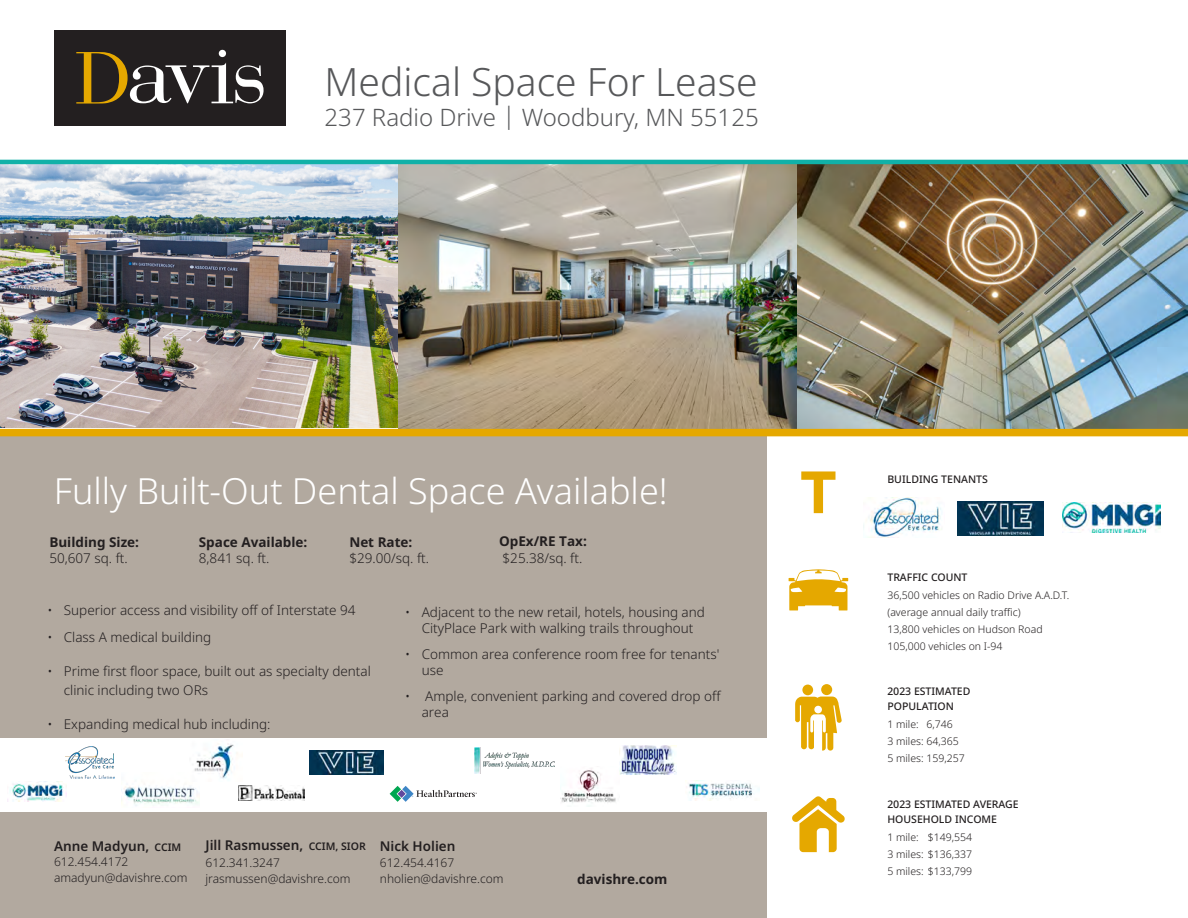
<style>
.page{position:relative;width:1188px;height:918px;background:#fff}
.page>*{position:absolute;margin:0;border:0;box-sizing:border-box;transform-origin:0 0}
.t1{font:300 39px "Noto Sans";color:#57585a}
.t2{font:300 36px "Noto Sans";color:#fff}
.t3{font:300 24px "Noto Sans";color:#57585a}
.t4{font:300 13.5px/16.2px "Noto Sans";color:#231f20}
.t5{font:700 13.5px "Noto Sans";color:#231f20}
.t6{font:600 13.5px "Noto Sans";color:#231f20}
.t7{font:300 12px/15.8px "Noto Sans";color:#231f20}
.t8{font:300 10.5px "Noto Sans";color:#231f20}
.t9{font:500 10.5px/15px "Noto Sans";color:#231f20}
.s1{font-size:10.5px}
</style>
<div class="page">
<div style="left:54px;top:30px;width:232px;height:96px;background:#231f20"></div>
<div style="left:219px;top:50px;width:7px;height:7px;background:#fff;border-radius:50%"></div>
<svg style="left:76px;top:52px;width:188px;height:52px"></svg>
<div style="left:0;top:436px;width:767px;height:482px;background:#b2a99f"></div>
<div style="left:802px;top:685px;width:11px;height:10px;background:#e5a800;border-radius:50%"></div>
<div style="left:821px;top:684px;width:11px;height:11px;background:#e5a800;border-radius:50%"></div>
<svg style="left:795px;top:697px;width:47px;height:54px"></svg>
<svg style="left:789px;top:569px;width:59px;height:41px"></svg>
<svg style="left:792px;top:796px;width:53px;height:56px"></svg>
<svg style="left:801px;top:471px;width:35px;height:42px"></svg>
<div style="left:0;top:738px;width:775px;height:74px;background:#fff"></div>
<img style="left:9px;top:782px;width:58px;height:20px">
<div style="left:63px;top:742px;width:59px;height:41px;background:#fff"></div>
<img style="left:66px;top:746px;width:49px;height:33px">
<img style="left:124px;top:786px;width:76px;height:20px">
<img style="left:194px;top:743px;width:44px;height:37px">
<img style="left:561px;top:768px;width:55px;height:38px">
<img style="left:310px;top:751px;width:73px;height:23px">
<svg style="left:390px;top:786px;width:87px;height:16px"></svg>
<img style="left:238px;top:786px;width:67px;height:15px">
<img style="left:689px;top:783px;width:71px;height:18px">
<img style="left:474px;top:747px;width:81px;height:27px">
<img style="left:619px;top:746px;width:58px;height:28px">
<img style="left:863px;top:497px;width:79px;height:41px">
<img style="left:958px;top:502px;width:85px;height:34px">
<img style="left:1063px;top:503px;width:97px;height:29px">
<img style="left:0;top:165px;width:398px;height:262px">
<img style="left:797px;top:164px;width:391px;height:265px">
<img style="left:398px;top:164px;width:399px;height:265px">
<hr style="left:0;top:160px;width:1188px;height:4px;background:#11b1a8">
<div style="left:0;top:429px;width:1188px;height:7px;background:#e5a800"></div>
<h1 class="t1" style="left:325px;top:54px;width:434px">Medical Space For Lease</h1>
<h3 class="t3" style="left:325px;top:100px;width:436px">237 Radio Drive | Woodbury, MN 55125</h3>
<p class="t2" style="left:54px;top:465px;width:615px">Fully Built-Out Dental Space Available!</p>
<p class="t9" style="left:887px;top:472px;width:102px">BUILDING TENANTS</p>
<p class="t5" style="left:49px;top:532px;width:91px">Building Size:</p>
<p class="t5" style="left:199px;top:532px;width:110px">Space Available:</p>
<p class="t4" style="left:49px;top:550px;width:80px">50,607 sq. ft.</p>
<p class="t4" style="left:199px;top:550px;width:72px">8,841 sq. ft.</p>
<p class="t4" style="left:47px;top:603px;width:310px">• Superior access and visibility off of Interstate 94</p>
<p class="t4" style="left:47px;top:630px;width:165px">• Class A medical building</p>
<p class="t4" style="left:64px;top:662px;width:309px;line-height:19.5px;text-indent:-16px">• Prime first floor space, built out as specialty dental clinic including two ORs</p>
<p class="t4" style="left:47px;top:716px;width:225px">• Expanding medical hub including:</p>
<p class="t5" style="left:499px;top:532px;width:89px">OpEx/RE Tax:</p>
<p class="t4" style="left:503px;top:550px;width:81px">$25.38/sq. ft.</p>
<p class="t5" style="left:349px;top:532px;width:65px">Net Rate:</p>
<p class="t4" style="left:349px;top:550px;width:81px">$29.00/sq. ft.</p>
<p class="t4" style="left:405px;top:604px;width:301px;text-align:center">• Adjacent to the new retail, hotels, housing and<br>CityPlace Park with walking trails throughout</p>
<p class="t4" style="left:422px;top:646px;width:299px;text-indent:-16px">• Common area conference room free for tenants' use</p>
<p class="t4" style="left:422px;top:688px;width:300px;text-indent:-16px">• Ample, convenient parking and covered drop off area</p>
<p class="t6" style="left:54px;top:836px;width:129px">Anne Madyun, <span class="s1">CCIM</span></p>
<p class="t7" style="left:54px;top:854px;width:135px">612.454.4172 amadyun@davishre.com</p>
<p class="t6" style="left:206px;top:836px;width:162px">Jill Rasmussen, <span class="s1">CCIM, SIOR</span></p>
<p class="t7" style="left:206px;top:855px;width:147px">612.341.3247 jrasmussen@davishre.com</p>
<p class="t6" style="left:380px;top:836px;width:77px">Nick Holien</p>
<p class="t7" style="left:380px;top:855px;width:125px">612.454.4167 nholien@davishre.com</p>
<p class="t5" style="left:577px;top:869px;width:92px">davishre.com</p>
<p class="t9" style="left:887px;top:569px;width:82px">TRAFFIC COUNT</p>
<p class="t8" style="left:887px;top:587px;width:183px">36,500 vehicles on Radio Drive A.A.D.T.</p>
<p class="t8" style="left:887px;top:604px;width:135px">(average annual daily traffic)</p>
<p class="t8" style="left:887px;top:621px;width:157px">13,800 vehicles on Hudson Road</p>
<p class="t8" style="left:887px;top:638px;width:117px">105,000 vehicles on I-94</p>
<p class="t9" style="left:887px;top:684px;width:85px">2023 ESTIMATED<br>POPULATION</p>
<p class="t8" style="left:887px;top:717px;width:67px">1 mile: 6,746</p>
<p class="t8" style="left:887px;top:734px;width:73px">3 miles: 64,365</p>
<p class="t8" style="left:887px;top:751px;width:79px">5 miles: 159,257</p>
<p class="t9" style="left:887px;top:797px;width:133px">2023 ESTIMATED AVERAGE<br>HOUSEHOLD INCOME</p>
<p class="t8" style="left:887px;top:829px;width:86px">1 mile: $149,554</p>
<p class="t8" style="left:887px;top:846px;width:86px">3 miles: $136,337</p>
<p class="t8" style="left:887px;top:864px;width:86px">5 miles: $133,799</p>
</div>
